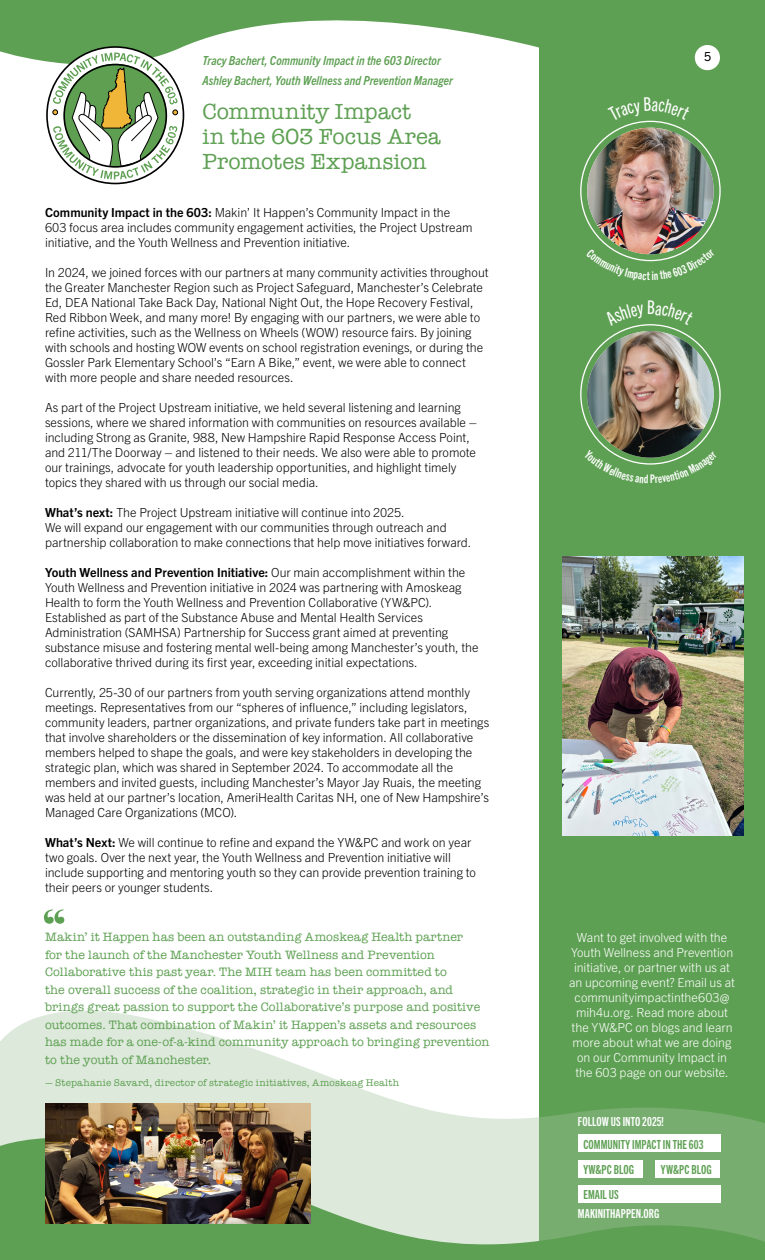
<style>
.page{position:relative;width:765px;height:1260px;background:#fff}
.page>*{position:absolute;margin:0;border:0;box-sizing:border-box;transform-origin:0 0}
.t1{font:500 75px "Big Caslon";color:#5ea053}
.t2{font:22.5px/25px "American Typewriter";color:#5ea053}
.t3{font:300 12.5px/15px "Trade Gothic Next LT Pro";letter-spacing:-.005em;color:#000}
.t4{font:12.5px/17.5px "American Typewriter";letter-spacing:.01em;color:#5ea053}
.t5{font:300 12.5px/15px "Trade Gothic Next LT Pro";letter-spacing:-.005em;color:#fff;text-align:center}
.t6{font:italic 700 condensed 12.5px/20.6px "Trade Gothic Next LT Pro";color:#5ea053}
.t7{font:12.5px/25.2px "Trade Gothic Next LT Pro Bd Cm";letter-spacing:.005em;color:#5ea053}
.t8{font:12.5px "Trade Gothic Next LT Pro Bd Cm";letter-spacing:.005em;color:#fff}
.t9{font:12.5px "Trade Gothic Next LT Pro";color:#000}
.t10{font:10px "American Typewriter";letter-spacing:.02em;color:#5ea053}
.s1{font-weight:700}
</style>
<div class="page">
<div style="left:539px;top:0;width:226px;height:1260px;background:#5ea053"></div>
<svg style="left:0;top:0;width:720px;height:107px;fill:#5ea053"></svg>
<svg style="left:0;top:1010px;width:733px;height:106px"></svg>
<svg style="left:0;top:1116px;width:765px;height:144px;background:#94bf8d"></svg>
<div style="left:578px;top:1134px;width:142px;height:18px;background:#fff"></div>
<div style="left:578px;top:1160px;width:64px;height:18px;background:#fff"></div>
<img style="left:587px;top:331px;width:127px;height:127px;border-radius:63px">
<img style="left:587px;top:128px;width:127px;height:126px;border-radius:63px">
<svg style="left:47px;top:47px;width:136px;height:136px"></svg>
<svg style="left:52px;top:53px;width:126px;height:126px"></svg>
<img style="left:45px;top:1103px;width:266px;height:121px">
<img style="left:563px;top:557px;width:181px;height:279px">
<div style="left:578px;top:1185px;width:142px;height:18px;background:#fff"></div>
<div style="left:656px;top:1160px;width:64px;height:18px;background:#fff"></div>
<div style="left:695px;top:45px;width:25px;height:25px;background:#fff;border-radius:50%"></div>
<svg style="left:635px;top:324px;width:31px;height:2px"></svg>
<svg style="left:607px;top:450px;width:86px;height:15px"></svg>
<svg style="left:608px;top:97px;width:83px;height:24px"></svg>
<svg style="left:609px;top:248px;width:82px;height:14px"></svg>
<p class="t6" style="left:202px;top:49px;width:252px">Tracy Bachert, Community Impact in the 603 Director<br>Ashley Bachert, Youth Wellness and Prevention Manager</p>
<h2 class="t2" style="left:202px;top:98px;width:240px">Community Impact<br>in the 603 Focus Area<br>Promotes Expansion</h2>
<p class="t3" style="left:45px;top:204px;width:429px"><span class="s1">Community Impact in the 603:</span> Makin’ It Happen’s Community Impact in the<br>603 focus area includes community engagement activities, the Project Upstream initiative, and the Youth Wellness and Prevention initiative.</p>
<p class="t3" style="left:45px;top:264px;width:445px">In 2024, we joined forces with our partners at many community activities throughout the Greater Manchester Region such as Project Safeguard, Manchester’s Celebrate Ed, DEA National Take Back Day, National Night Out, the Hope Recovery Festival, Red Ribbon Week, and many more! By engaging with our partners, we were able to refine activities, such as the Wellness on Wheels (WOW) resource fairs. By joining with schools and hosting WOW events on school registration evenings, or during the Gossler Park Elementary School’s “Earn A Bike,” event, we were able to connect with more people and share needed resources.</p>
<p class="t3" style="left:45px;top:399px;width:434px">As part of the Project Upstream initiative, we held several listening and learning sessions, where we shared information with communities on resources available – including Strong as Granite, 988, New Hampshire Rapid Response Access Point, and 211/The Doorway – and listened to their needs. We also were able to promote our trainings, advocate for youth leadership opportunities, and highlight timely topics they shared with us through our social media.</p>
<p class="t3" style="left:45px;top:504px;width:428px"><span class="s1">What’s next:</span> The Project Upstream initiative will continue into 2025.<br>We will expand our engagement with our communities through outreach and partnership collaboration to make connections that help move initiatives forward.</p>
<p class="t3" style="left:45px;top:564px;width:435px"><span class="s1">Youth Wellness and Prevention Initiative:</span> Our main accomplishment within the Youth Wellness and Prevention initiative in 2024 was partnering with Amoskeag Health to form the Youth Wellness and Prevention Collaborative (YW&amp;PC).<br>Established as part of the Substance Abuse and Mental Health Services Administration (SAMHSA) Partnership for Success grant aimed at preventing substance misuse and fostering mental well-being among Manchester’s youth, the collaborative thrived during its first year, exceeding initial expectations.</p>
<p class="t3" style="left:45px;top:684px;width:446px">Currently, 25-30 of our partners from youth serving organizations attend monthly meetings. Representatives from our “spheres of influence,” including legislators, community leaders, partner organizations, and private funders take part in meetings that involve shareholders or the dissemination of key information. All collaborative members helped to shape the goals, and were key stakeholders in developing the strategic plan, which was shared in September 2024. To accommodate all the members and invited guests, including Manchester’s Mayor Jay Ruais, the meeting was held at our partner’s location, AmeriHealth Caritas NH, one of New Hampshire’s Managed Care Organizations (MCO).</p>
<p class="t3" style="left:45px;top:834px;width:433px"><span class="s1">What’s Next:</span> We will continue to refine and expand the YW&amp;PC and work on year two goals. Over the next year, the Youth Wellness and Prevention initiative will include supporting and mentoring youth so they can provide prevention training to their peers or younger students.</p>
<p class="t4" style="left:45px;top:928px;width:446px">Makin’ it Happen has been an outstanding Amoskeag Health partner<br>for the launch of the Manchester Youth Wellness and Prevention Collaborative this past year. The MIH team has been committed to<br>the overall success of the coalition, strategic in their approach, and brings great passion to support the Collaborative’s purpose and positive outcomes. That combination of Makin’ it Happen’s assets and resources has made for a one-of-a-kind community approach to bringing prevention to the youth of Manchester.</p>
<p class="t10" style="left:45px;top:1075px;width:356px">— Stepahanie Savard, director of strategic initiatives, Amoskeag Health</p>
<h1 class="t1" style="left:45px;top:875px;width:22px">“</h1>
<p class="t9" style="left:704px;top:48px;width:9px">5</p>
<p class="t5" style="left:569px;top:929px;width:167px">Want to get involved with the<br>Youth Wellness and Prevention initiative, or partner with us at an upcoming event? Email us at communityimpactinthe603@ mih4u.org. Read more about the YW&amp;PC on blogs and learn more about what we are doing on our Community Impact in the 603 page on our website.</p>
<p class="t8" style="left:578px;top:1114px;width:88px">FOLLOW US INTO 2025!</p>
<p class="t7" style="left:583px;top:1131px;width:122px">COMMUNITY IMPACT IN THE 603<br>YW&amp;PC BLOG</p>
<p class="t8" style="left:578px;top:1205px;width:83px">MAKINITHAPPEN.ORG</p>
<p class="t7" style="left:661px;top:1156px;width:52px">YW&amp;PC BLOG</p>
<p class="t7" style="left:583px;top:1181px;width:37px">EMAIL US</p>
</div>
